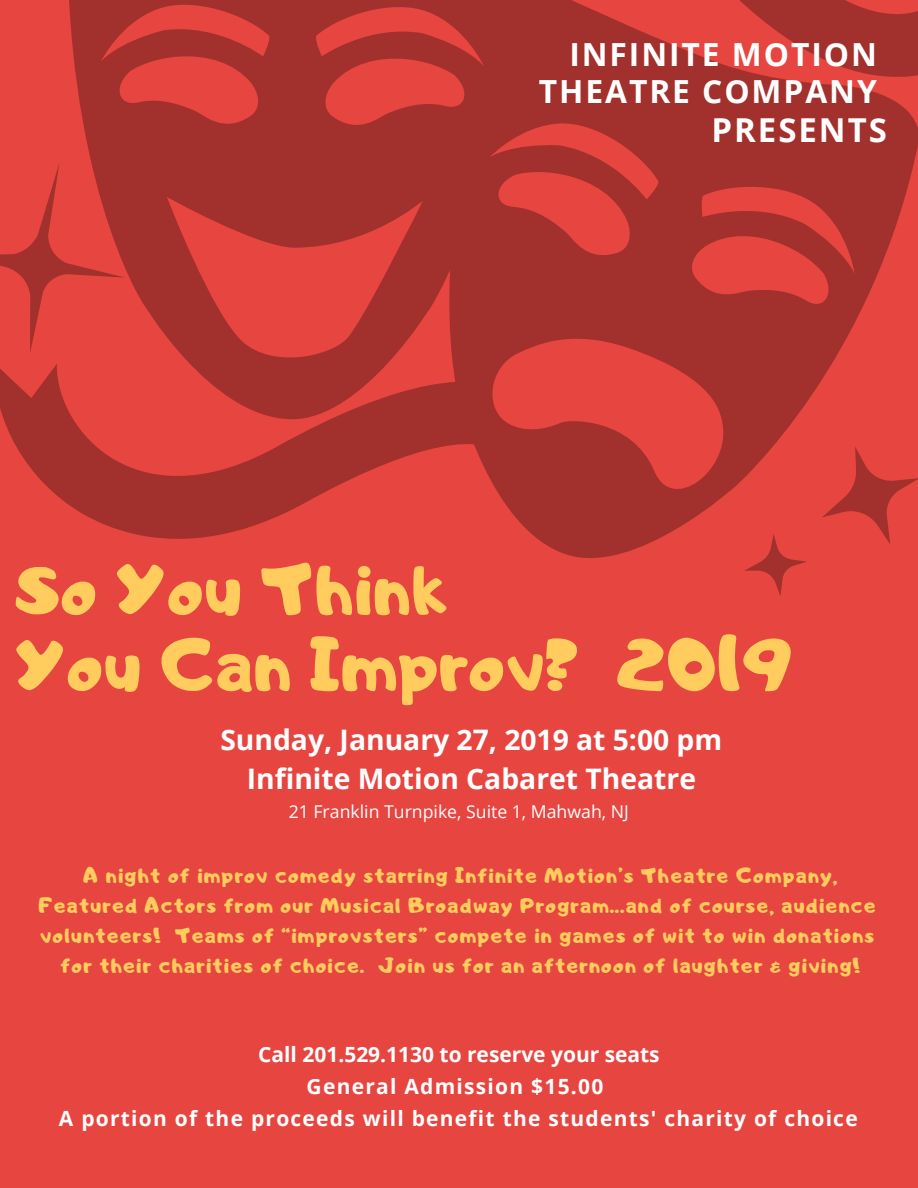
<style>
.page{position:relative;width:918px;height:1188px;background:#e74540}
.page>*{position:absolute;margin:0;border:0;box-sizing:border-box;transform-origin:0 0}
.t1{font:72px/76.1px "Adigiana Toybox";letter-spacing:.01em;color:#ffcc5d}
.t2{font:700 33px "Open Sans";letter-spacing:.06em;color:#fff}
.t3{font:700 31.8px/37.2px "Open Sans";letter-spacing:.06em;color:#fff;text-align:right}
.t4{font:700 28.35px/38.8px "Open Sans";color:#fff;text-align:center}
.t5{font:21px/30px "Adigiana Toybox";letter-spacing:.06em;color:#ffcc5d;text-align:center}
.t6{font:700 21px/31.8px "Open Sans";letter-spacing:.06em;color:#fff;text-align:center}
.t7{font:17.7px "Open Sans";color:#fff}
</style>
<div class="page">
<svg style="left:26px;top:462px;width:349px;height:77px;fill:#a2302c"></svg>
<svg style="left:375px;top:0;width:543px;height:596px"></svg>
<svg style="left:0;top:0;width:572px;height:462px"></svg>
<svg style="left:469px;top:316px;width:278px;height:207px;fill:#a2302c"></svg>
<svg style="left:682px;top:168px;width:186px;height:155px"></svg>
<svg style="left:101px;top:0;width:175px;height:140px"></svg>
<svg style="left:313px;top:0;width:354px;height:269px"></svg>
<svg style="left:142px;top:160px;width:281px;height:228px;fill:#a2302c"></svg>
<h3 class="t3" style="left:539px;top:35px;width:340px">INFINITE MOTION<br>THEATRE COMPANY</h3>
<h2 class="t2" style="left:711px;top:107px;width:177px">PRESENTS</h2>
<h1 class="t1" style="left:16px;top:550px;width:781px">So You Think<br>You Can Improv? 2019</h1>
<h3 class="t4" style="left:220px;top:720px;width:503px">Sunday, January 27, 2019 at 5:00 pm<br>Infinite Motion Cabaret Theatre</h3>
<p class="t7" style="left:289px;top:799px;width:342px">21 Franklin Turnpike, Suite 1, Mahwah, NJ</p>
<p class="t5" style="left:39px;top:860px;width:838px">A night of improv comedy starring Infinite Motion’s Theatre Company, Featured Actors from our Musical Broadway Program...and of course, audience volunteers! Teams of “improvsters” compete in games of wit to win donations for their charities of choice. Join us for an afternoon of laughter &amp; giving!</p>
<p class="t6" style="left:59px;top:1038px;width:800px">Call 201.529.1130 to reserve your seats<br>General Admission $15.00<br>A portion of the proceeds will benefit the students' charity of choice</p>
</div>
